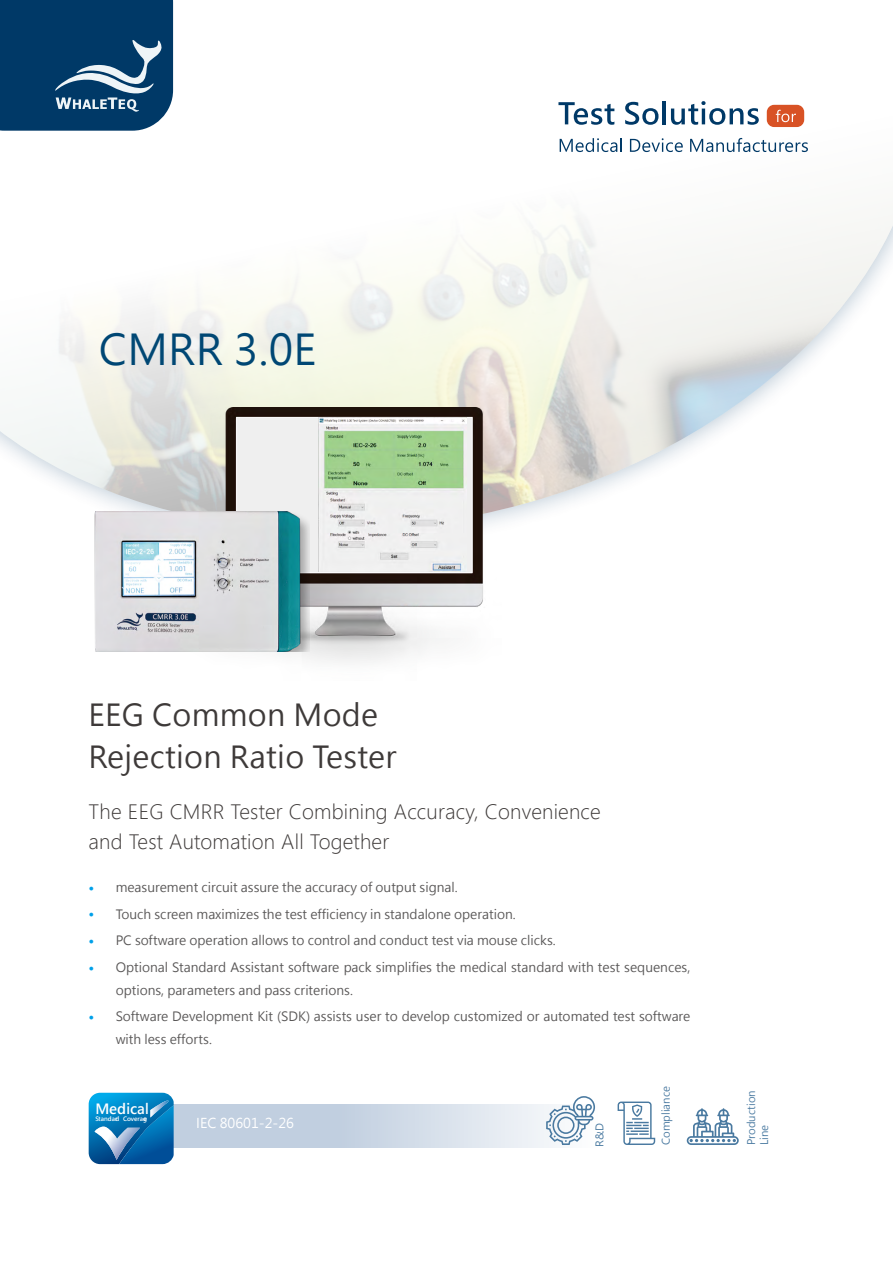
<style>
.page{position:relative;width:893px;height:1263px;background:#fff}
.page>*{position:absolute;margin:0;border:0;box-sizing:border-box;transform-origin:0 0}
.t1{font:42px "Microsoft Jheng Hei";letter-spacing:.01em;color:#004774}
.t2{font:30px/42px "Microsoft Jheng Hei";letter-spacing:.01em;color:#3e3a39}
.t3{font:300 19.5px/30px "Microsoft Jheng Hei";letter-spacing:.01em;color:#3e3a39}
.t4{font:700 13.95px "Microsoft Jheng Hei";color:#fff}
.t5{font:13.5px "Microsoft Jheng Hei";color:#fff}
.t6{font:12.75px/22.8px "Microsoft Jheng Hei";color:#595757}
.t7{font:10.5px/13px "Microsoft Jheng Hei";color:#4979a0}
.t8{font:700 6px "Microsoft Jheng Hei";color:#fff}
.s1{font-size:13.5px;color:#00a0e9}
</style>
<div class="page">
<img style="left:0;top:0;width:893px;height:522px">
<svg style="left:558px;top:102px;width:56px;height:23px"></svg>
<svg style="left:625px;top:102px;width:33px;height:23px"></svg>
<hr style="left:663px;top:101px;width:3px;height:23px;background:#003967">
<svg style="left:671px;top:101px;width:88px;height:24px"></svg>
<svg style="left:560px;top:138px;width:62px;height:14px"></svg>
<svg style="left:630px;top:138px;width:53px;height:14px"></svg>
<svg style="left:690px;top:138px;width:118px;height:14px"></svg>
<div style="left:767px;top:105px;width:37px;height:22px;background:#d85225;border-radius:7px"></div>
<svg style="left:776px;top:110px;width:20px;height:12px"></svg>
<svg style="left:0;top:0;width:173px;height:131px;background:#174b75"></svg>
<svg style="left:174px;top:1104px;width:444px;height:43px;background:#d1dbe8"></svg>
<svg style="left:89px;top:1093px;width:85px;height:71px;background:#077aba"></svg>
<img style="left:150px;top:1100px;width:19px;height:17px">
<img style="left:95px;top:1126px;width:45px;height:34px">
<img style="left:187px;top:407px;width:314px;height:256px">
<div style="left:236px;top:417px;width:236px;height:156px;background:#efefef;border:1px solid #fdfdfe"></div>
<img style="left:318px;top:417px;width:149px;height:154px">
<img style="left:85px;top:511px;width:225px;height:140px">
<svg style="left:546px;top:1096px;width:49px;height:49px"></svg>
<svg style="left:687px;top:1108px;width:52px;height:37px"></svg>
<svg style="left:618px;top:1101px;width:37px;height:44px"></svg>
<h1 class="t1" style="left:99px;top:323px;width:219px">CMRR 3.0E</h1>
<h2 class="t2" style="left:89px;top:694px;width:309px">EEG Common Mode<br>Rejection Ratio Tester</h2>
<h3 class="t3" style="left:89px;top:796px;width:514px">The EEG CMRR Tester Combining Accuracy, Convenience and Test Automation All Together</h3>
<p class="t6" style="left:89px;top:876px;width:371px"><span class="s1">•</span> measurement circuit assure the accuracy of output signal.</p>
<p class="t6" style="left:89px;top:903px;width:429px"><span class="s1">•</span> Touch screen maximizes the test efficiency in standalone operation.</p>
<p class="t6" style="left:89px;top:929px;width:469px"><span class="s1">•</span> PC software operation allows to control and conduct test via mouse clicks.</p>
<p class="t6" style="left:116px;top:956px;width:576px;text-indent:-27px"><span class="s1">•</span> Optional Standard Assistant software pack simplifies the medical standard with test sequences, options, parameters and pass criterions.</p>
<p class="t6" style="left:116px;top:1005px;width:576px;text-indent:-27px"><span class="s1">•</span> Software Development Kit (SDK) assists user to develop customized or automated test software with less efforts.</p>
<p class="t4" style="left:95px;top:1100px;width:55px">Medical</p>
<p class="t8" style="left:95px;top:1115px;width:53px">Standard Coverage</p>
<p class="t5" style="left:196px;top:1115px;width:99px">IEC 80601-2-26</p>
<p class="t7" style="left:593px;top:1146px;width:25px;rotate:-90deg">R&amp;D</p>
<p class="t7" style="left:659px;top:1145px;width:60px;rotate:-90deg">Compliance</p>
<p class="t7" style="left:745px;top:1145px;width:56px;rotate:-90deg">Production<br>Line</p>
</div>
